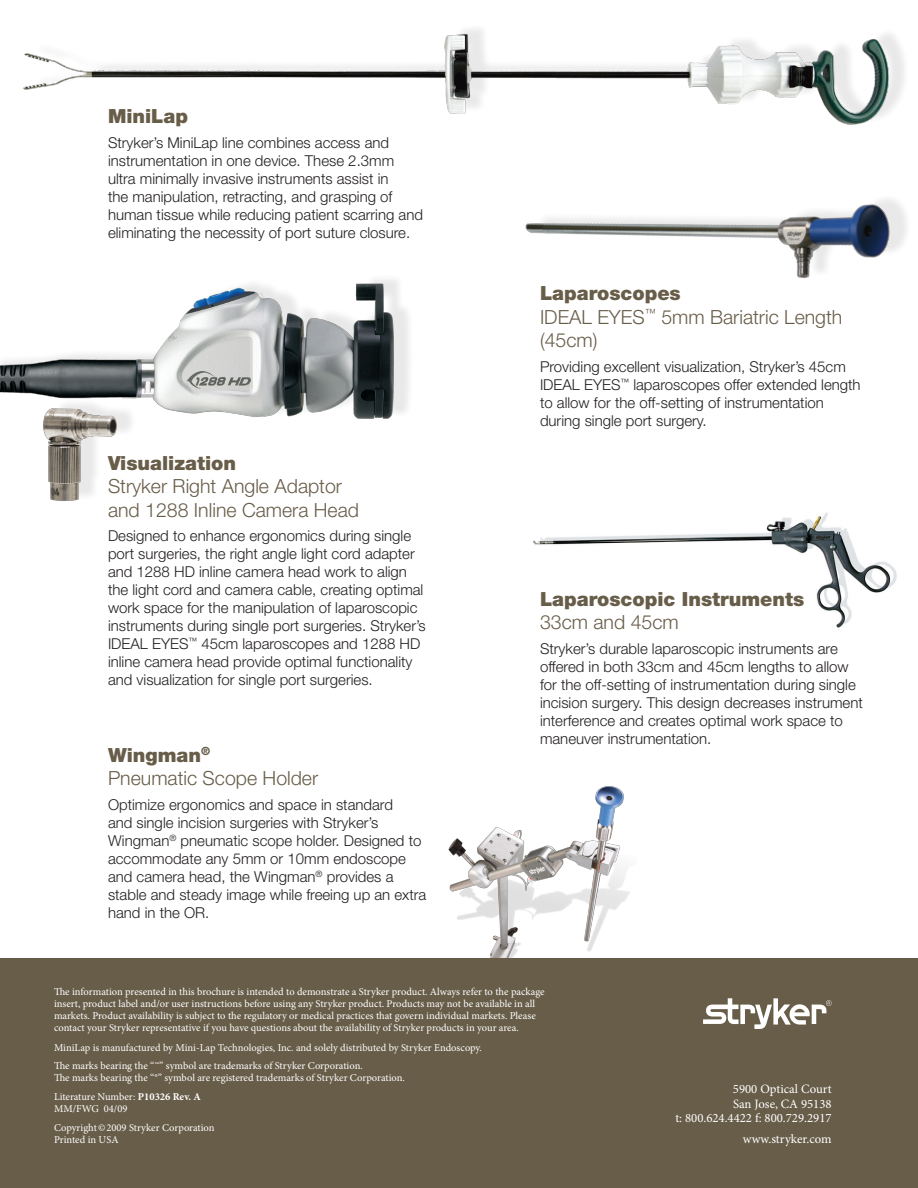
<style>
.page{position:relative;width:918px;height:1188px;background:#fff}
.page>*{position:absolute;margin:0;border:0;box-sizing:border-box;transform-origin:0 0}
.t1{font:300 19.5px/23.4px "Helvetica Neue";color:#685d49}
.t2{font:900 19.5px "Helvetica Neue";color:#685d49}
.t3{font:300 15px/18px "Helvetica Neue";color:#231f20}
.t4{font:12.75px/14.2px "Minion Pro";color:#fff;text-align:right}
.t5{font:10.5px/12px "Minion Pro";color:#fff}
.s1{font-weight:900}
.s2{font-weight:700}
</style>
<div class="page">
<img style="left:533px;top:512px;width:364px;height:116px">
<img style="left:448px;top:786px;width:182px;height:172px">
<div style="left:0;top:958px;width:918px;height:230px;background:#685d49"></div>
<svg style="left:703px;top:998px;width:129px;height:31px"></svg>
<img style="left:23px;top:29px;width:882px;height:96px">
<div style="left:0;top:273px;width:414px;height:145px;background:#231f20;opacity:.1"></div>
<img style="left:0;top:278px;width:402px;height:141px">
<div style="left:535px;top:192px;width:376px;height:85px;background:#231f20;opacity:.1"></div>
<img style="left:525px;top:192px;width:373px;height:87px">
<div style="left:52px;top:397px;width:85px;height:103px;background:#fff"></div>
<img style="left:27px;top:397px;width:102px;height:104px">
<h1 class="t2" style="left:108px;top:104px;width:82px">MiniLap</h1>
<p class="t3" style="left:108px;top:133px;width:317px">Stryker’s MiniLap line combines access and instrumentation in one device. These 2.3mm ultra minimally invasive instruments assist in<br>the manipulation, retracting, and grasping of human tissue while reducing patient scarring and eliminating the necessity of port suture closure.</p>
<h1 class="t2" style="left:108px;top:451px;width:130px">Visualization</h1>
<h1 class="t1" style="left:108px;top:474px;width:253px">Stryker Right Angle Adaptor and 1288 Inline Camera Head</h1>
<p class="t3" style="left:108px;top:527px;width:319px">Designed to enhance ergonomics during single port surgeries, the right angle light cord adapter and 1288 HD inline camera head work to align the light cord and camera cable, creating optimal work space for the manipulation of laparoscopic instruments during single port surgeries. Stryker’s Ideal Eyes <sup>™</sup> 45cm laparoscopes and 1288 HD inline camera head provide optimal functionality and visualization for single port surgeries.</p>
<h1 class="t1" style="left:108px;top:743px;width:212px"><span class="s1">Wingman</span><sup>®<br></sup>Pneumatic Scope Holder</h1>
<p class="t3" style="left:108px;top:795px;width:320px">Optimize ergonomics and space in standard<br>and single incision surgeries with Stryker’s Wingman<sup>®</sup> pneumatic scope holder. Designed to accommodate any 5mm or 10mm endoscope and camera head, the Wingman<sup>®</sup> provides a stable and steady image while freeing up an extra hand in the OR.</p>
<h1 class="t1" style="left:540px;top:281px;width:304px"><span class="s1">Laparoscopes<br></span>Ideal Eyes <sup>™</sup> 5mm Bariatric Length (45cm)</h1>
<p class="t3" style="left:540px;top:357px;width:307px">Providing excellent visualization, Stryker’s 45cm<br>IDEA</p>
<p class="t3" style="left:540px;top:375px;width:322px;text-indent:32px">L EYES<sup>™</sup> laparoscopes offer extended length to allow for the off-setting of instrumentation during single port surgery.</p>
<h1 class="t2" style="left:540px;top:587px;width:266px">Laparoscopic Instruments</h1>
<h1 class="t1" style="left:540px;top:610px;width:140px">33cm and 45cm</h1>
<p class="t3" style="left:540px;top:639px;width:324px">Stryker’s durable laparoscopic instruments are offered in both 33cm and 45cm lengths to allow for the off-setting of instrumentation during single incision surgery. This design decreases instrument interference and creates optimal work space to maneuver instrumentation.</p>
<p class="t5" style="left:54px;top:986px;width:492px">The information presented in this brochure is intended to demonstrate a Stryker product. Always refer to the package insert, product label and/or user instructions before using any Stryker product. Products may not be available in all markets. Product availability is subject to the regulatory or medical practices that govern individual markets. Please contact your Stryker representative if you have questions about the availability of Stryker products in your area.</p>
<p class="t5" style="left:54px;top:1038px;width:430px;line-height:18.8px">MiniLap is manufactured by Mini-Lap Technologies, Inc. and solely distributed by Stryker Endoscopy.<br>The marks bearing the “™” symbol are trademarks of Stryker Corporation.</p>
<p class="t5" style="left:54px;top:1069px;width:352px;line-height:18.8px">The marks bearing the “®” symbol are registered trademarks of Stryker Corporation.<br>Literature Number: <span class="s2">P10326 Rev. A</span></p>
<p class="t5" style="left:54px;top:1099px;width:162px;line-height:18.8px">MM/FWG 04/09<br>Copyright ©2009 Stryker Corporation</p>
<p class="t5" style="left:54px;top:1134px;width:66px">Printed in USA</p>
<p class="t4" style="left:675px;top:1082px;width:158px">5900 Optical Court<br>San Jose, CA 95138<br>t: 800.624.4422 f: 800.729.2917</p>
<p class="t4" style="left:743px;top:1132px;width:90px">www.stryker.com</p>
</div>
